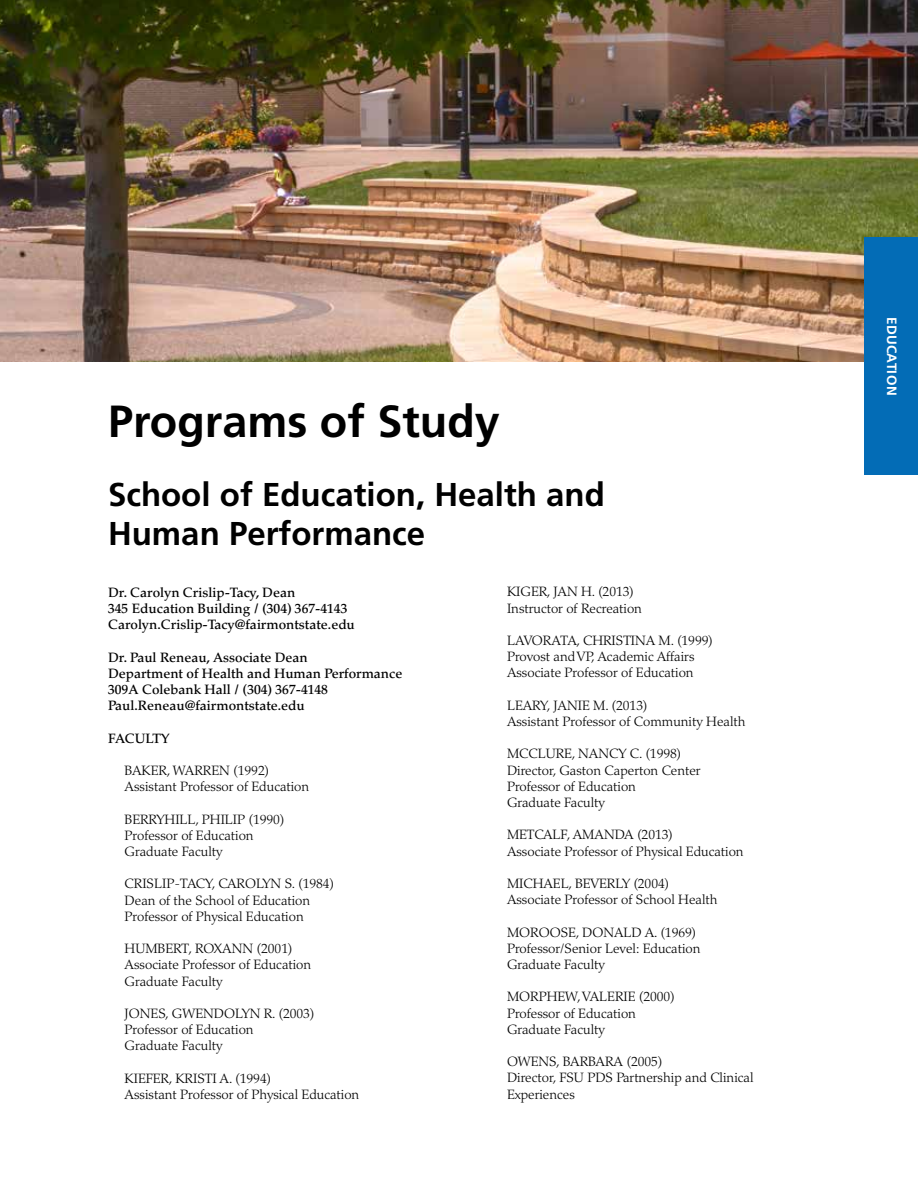
<style>
.page{position:relative;width:918px;height:1188px;background:#fff}
.page>*{position:absolute;margin:0;border:0;box-sizing:border-box;transform-origin:0 0}
.t1{font:700 45px "Frutiger";color:#000}
.t2{font:700 33px/39.6px "Frutiger";color:#000}
.t3{font:300 13.5px/16.2px "Palatino";color:#000}
.t4{font:500 13.5px/16.2px "Palatino";color:#000}
.t5{font:700 13.5px "Frutiger";letter-spacing:.03em;color:#fff}
</style>
<div class="page">
<img style="left:0;top:0;width:918px;height:361px">
<div style="left:864px;top:237px;width:54px;height:238px;background:#036cb6"></div>
<h1 class="t1" style="left:108px;top:395px;width:393px">Programs of Study</h1>
<h2 class="t2" style="left:108px;top:475px;width:498px">School of Education, Health and<br>Human Performance</h2>
<p class="t4" style="left:108px;top:584px;width:248px">Dr. Carolyn Crislip-Tacy, Dean<br>345 Education Building / (304) 367-4143<br>Carolyn.Crislip-Tacy@fairmontstate.edu</p>
<p class="t4" style="left:108px;top:649px;width:296px">Dr. Paul Reneau, Associate Dean<br>Department of Health and Human Performance 309A Colebank Hall / (304) 367-4148<br>Paul.Reneau@fairmontstate.edu</p>
<p class="t4" style="left:108px;top:730px;width:63px">FACULTY</p>
<p class="t3" style="left:125px;top:763px;width:186px">BAKER, WARREN (1992)<br>Assistant Professor of Education</p>
<p class="t3" style="left:125px;top:811px;width:161px">BERRYHILL, PHILIP (1990)<br>Professor of Education<br>Graduate Faculty</p>
<p class="t3" style="left:125px;top:876px;width:211px">CRISLIP-TACY, CAROLYN S. (1984)<br>Dean of the School of Education<br>Professor of Physical Education</p>
<p class="t3" style="left:125px;top:941px;width:188px">HUMBERT, ROXANN (2001)<br>Associate Professor of Education<br>Graduate Faculty</p>
<p class="t3" style="left:125px;top:1006px;width:191px">JONES, GWENDOLYN R. (2003)<br>Professor of Education<br>Graduate Faculty</p>
<p class="t3" style="left:125px;top:1070px;width:236px">KIEFER, KRISTI A. (1994)<br>Assistant Professor of Physical Education</p>
<p class="t3" style="left:507px;top:584px;width:137px">KIGER, JAN H. (2013)<br>Instructor of Recreation</p>
<p class="t3" style="left:507px;top:632px;width:208px">LAVORATA, CHRISTINA M. (1999)<br>Provost and VP, Academic Affairs<br>Associate Professor of Education</p>
<p class="t3" style="left:507px;top:697px;width:240px">LEARY, JANIE M. (2013)<br>Assistant Professor of Community Health</p>
<p class="t3" style="left:507px;top:746px;width:195px">MCCLURE, NANCY C. (1998)<br>Director, Gaston Caperton Center<br>Professor of Education<br>Graduate Faculty</p>
<p class="t3" style="left:507px;top:827px;width:238px">METCALF, AMANDA (2013)<br>Associate Professor of Physical Education</p>
<p class="t3" style="left:507px;top:875px;width:212px">MICHAEL, BEVERLY (2004)<br>Associate Professor of School Health</p>
<p class="t3" style="left:507px;top:924px;width:195px">MOROOSE, DONALD A. (1969)<br>Professor/Senior Level: Education<br>Graduate Faculty</p>
<p class="t3" style="left:507px;top:989px;width:169px">MORPHEW, VALERIE (2000)<br>Professor of Education<br>Graduate Faculty</p>
<p class="t3" style="left:507px;top:1054px;width:248px">OWENS, BARBARA (2005)<br>Director, FSU PDS Partnership and Clinical<br>Experiences</p>
<p class="t5" style="left:900px;top:317px;width:80px;rotate:90deg">EDUCATION</p>
</div>
